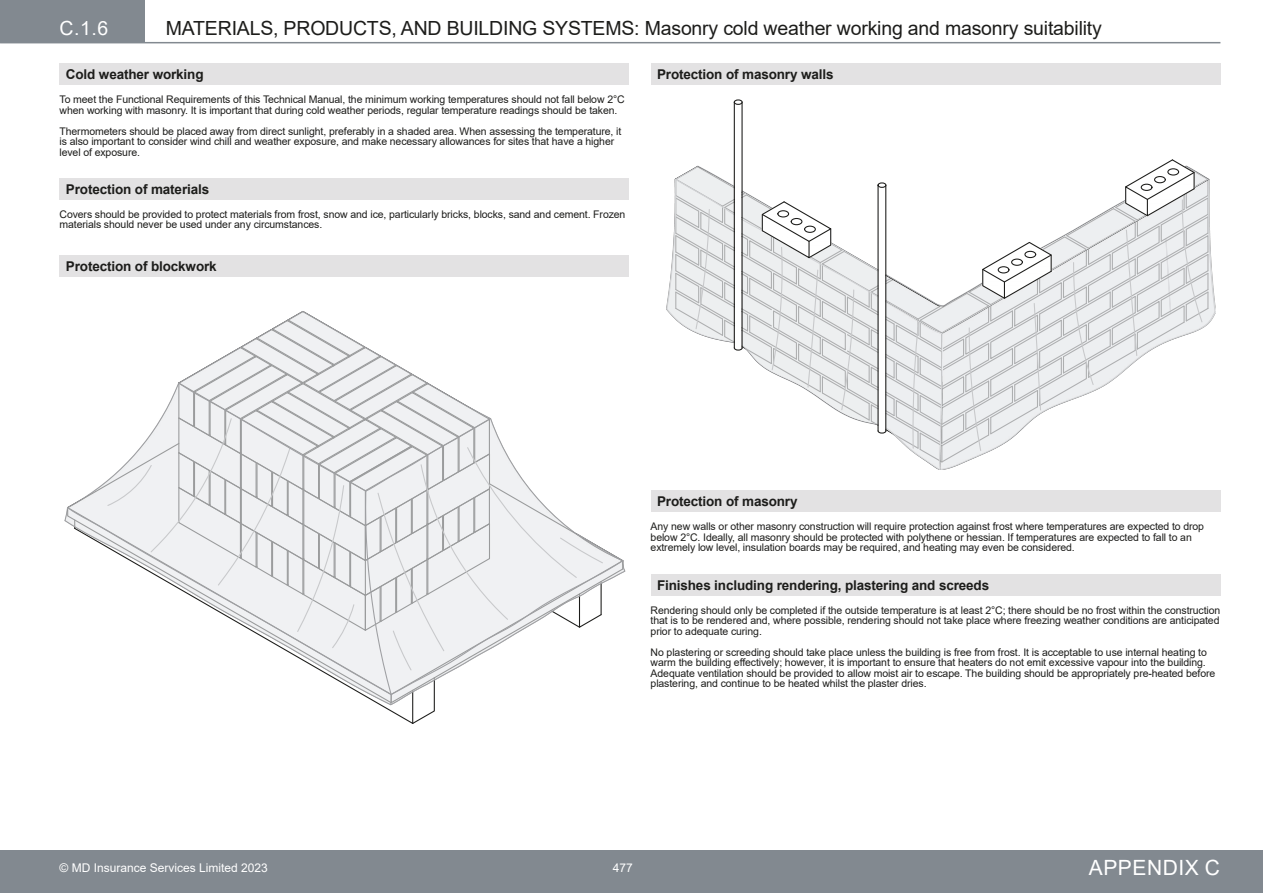
<style>
.page{position:relative;width:1263px;height:893px;background:#fff}
.page>*{position:absolute;margin:0;border:0;box-sizing:border-box;transform-origin:0 0}
.t1{font:21px "Arial";color:#fff}
.Part_Type_Page_Title{font:19.5px "Arial";letter-spacing:-.01em;color:#1d1d1b}
.Section_Numbers__top{font:19.5px "Arial";color:#fff}
.General_Guidance_Box{font:700 13.5px "Arial";letter-spacing:-.01em;color:#1d1d1b}
.t2{font:12px "Arial";color:#fff}
.General_Guidance_Tex{font:10.5px/10.5px "Arial";letter-spacing:-.01em;color:#1d1d1b}
</style>
<div class="page">
<div style="left:0;top:850px;width:1263px;height:43px;background:#828990"></div>
<div style="left:0;top:0;width:145px;height:43px;background:#828990"></div>
<hr style="left:0;top:42px;width:1220px;height:1px;background:#828990">
<div style="left:60px;top:64px;width:569px;height:21px;background:#e3e2e3"></div>
<div style="left:651px;top:491px;width:569px;height:21px;background:#e3e2e3"></div>
<div style="left:651px;top:574px;width:569px;height:21px;background:#e3e2e3"></div>
<div style="left:651px;top:64px;width:569px;height:21px;background:#e3e2e3"></div>
<div style="left:60px;top:178px;width:569px;height:21px;background:#e3e2e3"></div>
<div style="left:60px;top:255px;width:569px;height:21px;background:#e3e2e3"></div>
<svg style="left:64px;top:311px;width:562px;height:413px"></svg>
<div style="left:734px;top:99px;width:9px;height:6px;border:1px solid #1d1d1b;border-radius:50%"></div>
<svg style="left:666px;top:158px;width:550px;height:312px"></svg>
<div style="left:777px;top:210px;width:12px;height:7px;border:1px solid #1d1d1b;border-radius:50%"></div>
<div style="left:791px;top:218px;width:11px;height:7px;border:1px solid #1d1d1b;border-radius:50%"></div>
<div style="left:804px;top:226px;width:12px;height:7px;border:1px solid #1d1d1b;border-radius:50%"></div>
<hr style="left:877px;top:185px;width:2px;height:246px;background:#1d1d1b">
<hr style="left:885px;top:185px;width:1px;height:246px;background:#1d1d1b">
<hr style="left:734px;top:102px;width:1px;height:246px;background:#1d1d1b">
<hr style="left:741px;top:102px;width:2px;height:246px;background:#1d1d1b">
<p class="Section_Numbers__top" style="left:60px;top:15px;width:50px">C.1.6</p>
<p class="Part_Type_Page_Title" style="left:166px;top:15px;width:937px">MATERIALS, PRODUCTS, AND BUILDING SYSTEMS: Masonry cold weather working and masonry suitability</p>
<p class="General_Guidance_Box" style="left:66px;top:65px;width:139px">Cold weather working</p>
<p class="General_Guidance_Box" style="left:657px;top:65px;width:178px">Protection of masonry walls</p>
<p class="General_Guidance_Tex" style="left:60px;top:94px;width:567px">To meet the Functional Requirements of this Technical Manual, the minimum working temperatures should not fall below 2°C when working with masonry. It is important that during cold weather periods, regular temperature readings should be taken.</p>
<p class="General_Guidance_Tex" style="left:60px;top:126px;width:563px">Thermometers should be placed away from direct sunlight, preferably in a shaded area. When assessing the temperature, it is also important to consider wind chill and weather exposure, and make necessary allowances for sites that have a higher level of exposure.</p>
<p class="General_Guidance_Box" style="left:66px;top:179px;width:145px">Protection of materials</p>
<p class="General_Guidance_Tex" style="left:60px;top:208px;width:567px">Covers should be provided to protect materials from frost, snow and ice, particularly bricks, blocks, sand and cement. Frozen materials should never be used under any circumstances.</p>
<p class="General_Guidance_Box" style="left:66px;top:256px;width:152px">Protection of blockwork</p>
<p class="General_Guidance_Box" style="left:657px;top:492px;width:142px">Protection of masonry</p>
<p class="General_Guidance_Tex" style="left:651px;top:521px;width:555px">Any new walls or other masonry construction will require protection against frost where temperatures are expected to drop below 2°C. Ideally, all masonry should be protected with polythene or hessian. If temperatures are expected to fall to an extremely low level, insulation boards may be required, and heating may even be considered.</p>
<p class="General_Guidance_Box" style="left:657px;top:575px;width:334px">Finishes including rendering, plastering and screeds</p>
<p class="General_Guidance_Tex" style="left:651px;top:605px;width:571px;text-align:justify">Rendering should only be completed if the outside temperature is at least 2°C; there should be no frost within the construction that is to be rendered and, where possible, rendering should not take place where freezing weather conditions are anticipated prior to adequate curing.</p>
<p class="General_Guidance_Tex" style="left:651px;top:647px;width:566px">No plastering or screeding should take place unless the building is free from frost. It is acceptable to use internal heating to warm the building effectively; however, it is important to ensure that heaters do not emit excessive vapour into the building.<br>Adequate ventilation should be provided to allow moist air to escape. The building should be appropriately pre-heated before plastering, and continue to be heated whilst the plaster dries.</p>
<p class="t2" style="left:60px;top:859px;width:210px">© MD Insurance Services Limited 2023</p>
<p class="t2" style="left:613px;top:859px;width:22px">477</p>
<h1 class="t1" style="left:1089px;top:853px;width:29px">Appendix</h1>
<h1 class="t1" style="left:1205px;top:853px;width:17px">C</h1>
</div>
